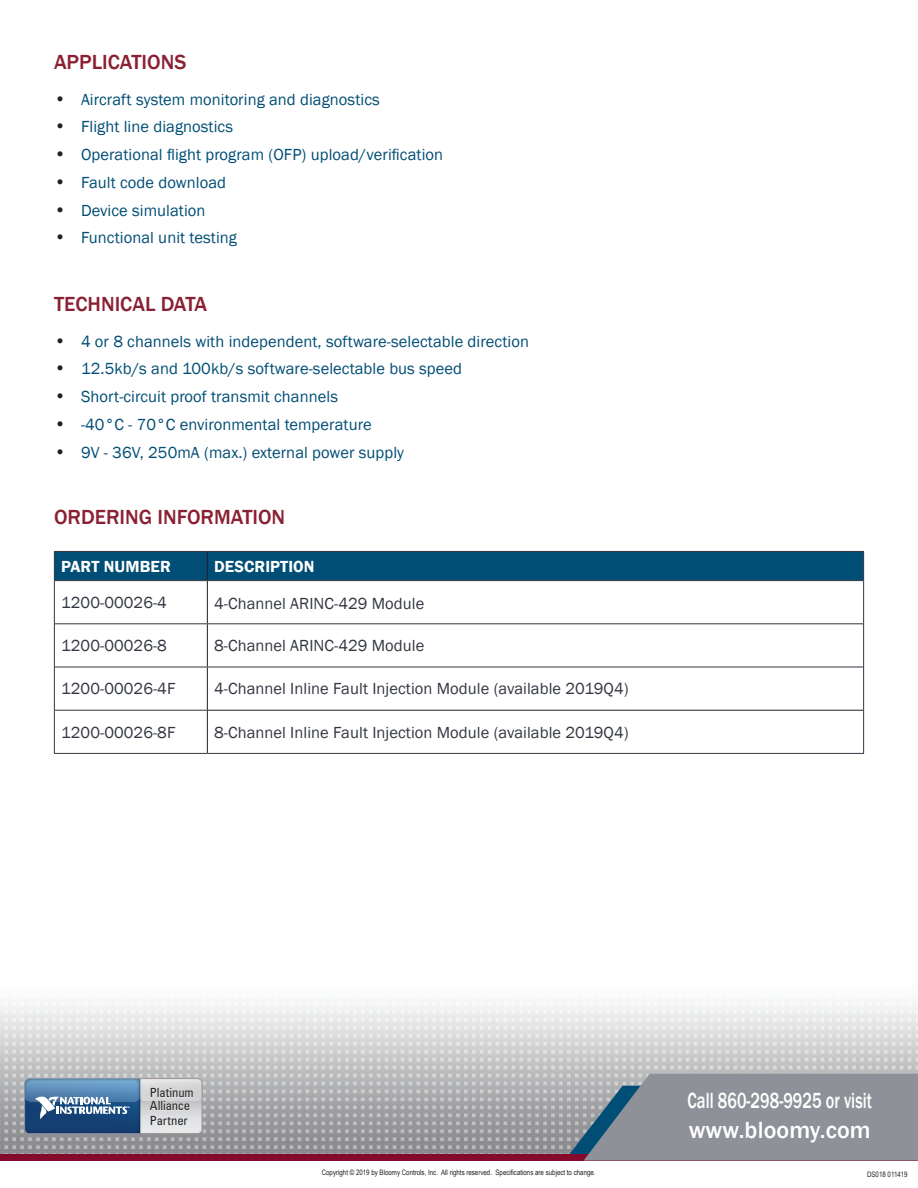
<style>
.page{position:relative;width:918px;height:1188px;background:#fff}
.page>*{position:absolute;margin:0;border:0;box-sizing:border-box;transform-origin:0 0}
.t1{font:500 24px "Franklin Gothic";letter-spacing:.005em;color:#fff}
.t2{font:500 22.5px "Franklin Gothic";letter-spacing:.005em;color:#fff;scale:.72 1}
.t3{font:500 21px "Franklin Gothic";color:#8a2132}
.t4{font:16.5px "Franklin Gothic";letter-spacing:.005em;color:#004d75}
.t5{font:16.5px "Franklin Gothic";letter-spacing:.005em;color:#323640}
.t6{font:600 16.5px "Franklin Gothic";letter-spacing:.005em;color:#fff}
.t7{font:condensed 12.6px/13.8px "Univers LT Std";letter-spacing:-.01em;color:#231f20}
.t8{font:7.5px "Arial Narrow";color:#231f20}
.s1{font-size:18px;color:#231f20}
</style>
<div class="page">
<img style="left:0;top:1002px;width:918px;height:152px">
<div style="left:0;top:1154px;width:918px;height:6px;background:#830a2b"></div>
<svg style="left:555px;top:1074px;width:363px;height:87px;background:#8b9097"></svg>
<svg style="left:24px;top:1078px;width:178px;height:56px;background:#7e99b4"></svg>
<svg style="left:55px;top:581px;width:808px;height:172px"></svg>
<hr style="left:207px;top:581px;width:1px;height:42px;background:#231f20">
<hr style="left:207px;top:624px;width:1px;height:43px;background:#231f20">
<hr style="left:207px;top:667px;width:1px;height:43px;background:#231f20">
<hr style="left:55px;top:623px;width:152px;height:1px;background:#323640">
<hr style="left:207px;top:623px;width:656px;height:1px;background:#323640">
<hr style="left:55px;top:667px;width:152px;height:1px;background:#323640">
<hr style="left:207px;top:667px;width:656px;height:1px;background:#323640">
<hr style="left:55px;top:710px;width:152px;height:1px;background:#323640">
<hr style="left:207px;top:710px;width:656px;height:1px;background:#fff">
<hr style="left:207px;top:711px;width:1px;height:42px;background:#fff">
<svg style="left:54px;top:551px;width:810px;height:30px;background:#044b71"></svg>
<hr style="left:54px;top:581px;width:1px;height:43px;background:#323640">
<hr style="left:863px;top:581px;width:1px;height:43px;background:#323640">
<hr style="left:54px;top:624px;width:1px;height:43px;background:#323640">
<hr style="left:863px;top:624px;width:1px;height:43px;background:#323640">
<hr style="left:54px;top:667px;width:1px;height:43px;background:#323640">
<hr style="left:863px;top:667px;width:1px;height:43px;background:#323640">
<hr style="left:54px;top:710px;width:1px;height:43px;background:#323640">
<hr style="left:54px;top:753px;width:153px;height:1px;background:#323640">
<hr style="left:863px;top:710px;width:1px;height:43px;background:#323640">
<hr style="left:207px;top:753px;width:657px;height:1px;background:#323640">
<p class="t3" style="left:54px;top:49px;width:134px">APPLICATIONS</p>
<p class="t4" style="left:54px;top:89px;width:327px"><span class="s1">•</span> Aircraft system monitoring and diagnostics</p>
<p class="t4" style="left:54px;top:117px;width:181px"><span class="s1">•</span> Flight line diagnostics</p>
<p class="t4" style="left:54px;top:144px;width:391px"><span class="s1">•</span> Operational flight program (OFP) upload/verification</p>
<p class="t4" style="left:54px;top:172px;width:174px"><span class="s1">•</span> Fault code download</p>
<p class="t4" style="left:54px;top:200px;width:153px"><span class="s1">•</span> Device simulation</p>
<p class="t4" style="left:54px;top:228px;width:185px"><span class="s1">•</span> Functional unit testing</p>
<p class="t3" style="left:54px;top:291px;width:155px">TECHNICAL DATA</p>
<p class="t4" style="left:54px;top:331px;width:476px"><span class="s1">•</span> 4 or 8 channels with independent, software-selectable direction</p>
<p class="t4" style="left:54px;top:359px;width:410px"><span class="s1">•</span> 12.5kb/s and 100kb/s software-selectable bus speed</p>
<p class="t4" style="left:54px;top:386px;width:285px"><span class="s1">•</span> Short-circuit proof transmit channels</p>
<p class="t4" style="left:54px;top:414px;width:319px"><span class="s1">•</span> -40°C - 70°C environmental temperature</p>
<p class="t4" style="left:54px;top:442px;width:352px"><span class="s1">•</span> 9V - 36V, 250mA (max.) external power supply</p>
<p class="t3" style="left:54px;top:504px;width:233px">ORDERING INFORMATION</p>
<p class="t6" style="left:61px;top:556px;width:111px">PART NUMBER</p>
<p class="t6" style="left:214px;top:556px;width:102px">DESCRIPTION</p>
<p class="t5" style="left:61px;top:592px;width:107px">1200-00026-4</p>
<p class="t5" style="left:214px;top:594px;width:212px">4-Channel ARINC-429 Module</p>
<p class="t5" style="left:61px;top:635px;width:107px">1200-00026-8</p>
<p class="t5" style="left:214px;top:635px;width:212px">8-Channel ARINC-429 Module</p>
<p class="t5" style="left:61px;top:679px;width:116px">1200-00026-4F</p>
<p class="t5" style="left:214px;top:679px;width:416px">4-Channel Inline Fault Injection Module (available 2019Q4)</p>
<p class="t5" style="left:61px;top:722px;width:116px">1200-00026-8F</p>
<p class="t5" style="left:214px;top:722px;width:416px">8-Channel Inline Fault Injection Module (available 2019Q4)</p>
<p class="t7" style="left:150px;top:1085px;width:45px">Platinum<br>Alliance<br>Partner</p>
<h2 class="t2" style="left:687px;top:1086px;width:258px">Call 860-298-9925 or visit</h2>
<h1 class="t1" style="left:689px;top:1115px;width:183px">www.bloomy.com</h1>
<p class="t8" style="left:322px;top:1167px;width:275px">Copyright © 2019 by Bloomy Controls, Inc. All rights reserved. Specifications are subject to change.</p>
<p class="t8" style="left:867px;top:1169px;width:42px">DS018 011419</p>
</div>
